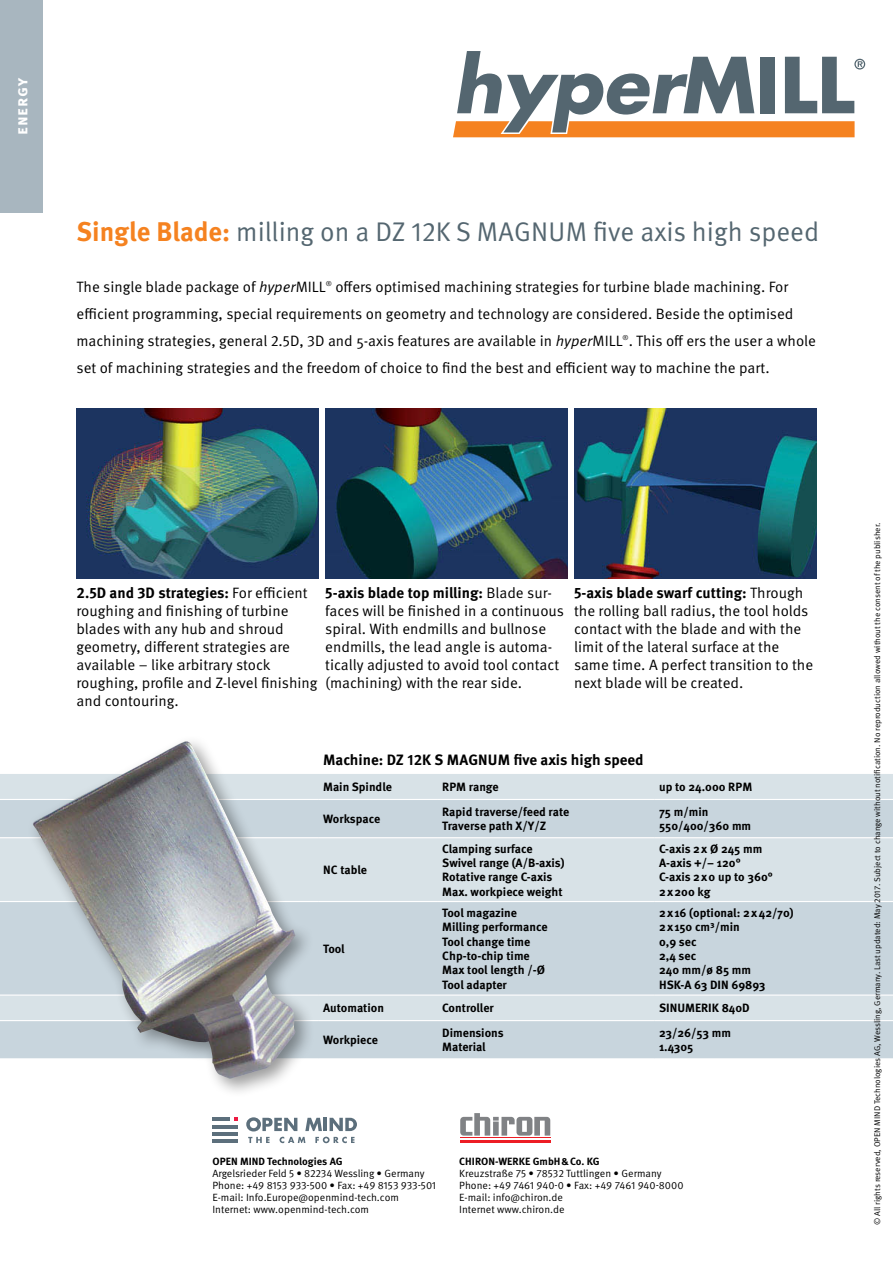
<style>
.page{position:relative;width:893px;height:1263px;background:#fff}
.page>*{position:absolute;margin:0;border:0;box-sizing:border-box;transform-origin:0 0}
.t1{font:27px "Meta Pro";color:#546670}
.t2{font:700 16.5px "Meta Pro";letter-spacing:.06em;color:#fff}
.t3{font:15px/18px "Meta Pro";color:#000}
.t4{font:700 15px "Meta Pro";color:#000}
.t5{font:700 12px/14.4px "Meta Pro";color:#000}
.t6{font:10.5px/12px "Meta Pro";color:#000}
.t7{font:700 10.5px "Meta Pro";color:#000}
.t8{font:8.25px "Meta Pro";color:#000}
.s1{font-weight:700;color:#f58220}
.s2{font-style:italic}
.s3{font-weight:700}
</style>
<div class="page">
<div style="left:0;top:0;width:43px;height:213px;background:#a8b6bf"></div>
<div style="left:0;top:774px;width:893px;height:25px;background:#d8e2e7"></div>
<svg style="left:0;top:800px;width:893px;height:258px;background:#cdd9e0"></svg>
<hr style="left:0;top:1020px;width:319px;height:1px;background:#fff">
<hr style="left:319px;top:1020px;width:119px;height:1px;background:#fff">
<hr style="left:438px;top:1020px;width:217px;height:1px;background:#fff">
<hr style="left:655px;top:1020px;width:225px;height:1px;background:#fff">
<svg style="left:880px;top:1020px;width:13px;height:1px"></svg>
<svg style="left:880px;top:1058px;width:13px;height:1px"></svg>
<hr style="left:0;top:901px;width:319px;height:1px;background:#fff">
<hr style="left:319px;top:901px;width:119px;height:1px;background:#fff">
<hr style="left:438px;top:901px;width:217px;height:1px;background:#fff">
<hr style="left:655px;top:901px;width:225px;height:1px;background:#fff">
<svg style="left:880px;top:901px;width:13px;height:1px"></svg>
<hr style="left:0;top:994px;width:319px;height:2px;background:#fff">
<hr style="left:319px;top:994px;width:119px;height:2px;background:#fff">
<hr style="left:438px;top:994px;width:217px;height:2px;background:#fff">
<hr style="left:655px;top:994px;width:225px;height:2px;background:#fff">
<svg style="left:880px;top:994px;width:13px;height:2px"></svg>
<hr style="left:0;top:837px;width:319px;height:1px;background:#fff">
<hr style="left:319px;top:837px;width:119px;height:1px;background:#fff">
<hr style="left:438px;top:837px;width:217px;height:1px;background:#fff">
<hr style="left:655px;top:837px;width:225px;height:1px;background:#fff">
<svg style="left:880px;top:837px;width:13px;height:1px"></svg>
<div style="left:26px;top:734px;width:289px;height:365px;background:#000;opacity:.4"></div>
<img style="left:31px;top:741px;width:265px;height:338px">
<img style="left:574px;top:408px;width:242px;height:170px">
<img style="left:325px;top:408px;width:243px;height:170px">
<img style="left:77px;top:408px;width:242px;height:170px">
<svg style="left:453px;top:51px;width:412px;height:86px"></svg>
<svg style="left:246px;top:1117px;width:51px;height:14px"></svg>
<svg style="left:305px;top:1118px;width:52px;height:13px"></svg>
<hr style="left:212px;top:1125px;width:26px;height:3px;background:#5c6f7c">
<hr style="left:212px;top:1132px;width:26px;height:3px;background:#5c6f7c">
<svg style="left:234px;top:1117px;width:4px;height:4px"></svg>
<hr style="left:212px;top:1117px;width:18px;height:4px;background:#5c6f7c">
<hr style="left:212px;top:1139px;width:26px;height:4px;background:#5c6f7c">
<svg style="left:248px;top:1137px;width:22px;height:6px"></svg>
<svg style="left:280px;top:1137px;width:25px;height:6px"></svg>
<svg style="left:315px;top:1137px;width:39px;height:6px"></svg>
<hr style="left:460px;top:1137px;width:90px;height:1px;background:#ed1d24">
<hr style="left:460px;top:1140px;width:90px;height:3px;background:#ed1d24">
<svg style="left:460px;top:1113px;width:90px;height:22px"></svg>
<p class="t2" style="left:11px;top:135px;width:59px;rotate:-90deg">energy</p>
<h1 class="t1" style="left:77px;top:216px;width:744px"><span class="s1">Single Blade:</span> milling on a DZ 12K S Magnum five axis high speed</h1>
<p class="t3" style="left:77px;top:273px;width:741px;line-height:27px">The single blade package of <span class="s2">hyper</span>MILL<sup>®</sup> offers optimised machining strategies for turbine blade machining. For efficient programming, special requirements on geometry and technology are considered. Beside the optimised machining strategies, general 2.5D, 3D and 5-axis features are available in <span class="s2">hyper</span>MILL<sup>®</sup>. This off ers the user a whole set of machining strategies and the freedom of choice to find the best and efficient way to machine the part.</p>
<p class="t3" style="left:77px;top:584px;width:243px"><span class="s3">2.5D and 3D strategies:</span> For efficient roughing and finishing of turbine blades with any hub and shroud geometry, different strategies are available – like arbitrary stock roughing, profile and Z-level finishing and contouring.</p>
<p class="t3" style="left:325px;top:584px;width:240px"><span class="s3">5-axis blade top milling:</span> Blade sur&shy;faces will be finished in a continuous spiral. With endmills and bullnose endmills, the lead angle is automa&shy;tically adjusted to avoid tool contact (machining) with the rear side.</p>
<p class="t3" style="left:574px;top:584px;width:241px"><span class="s3">5-axis blade swarf cutting:</span> Through the rolling ball radius, the tool holds contact with the blade and with the limit of the lateral surface at the same time. A perfect transition to the next blade will be created.</p>
<p class="t4" style="left:323px;top:750px;width:322px">Machine: DZ 12K S Magnum five axis high speed</p>
<p class="t5" style="left:323px;top:780px;width:70px">Main Spindle</p>
<p class="t5" style="left:442px;top:780px;width:58px">RPM range</p>
<p class="t5" style="left:659px;top:780px;width:95px">up to 24.000 RPM</p>
<p class="t5" style="left:323px;top:812px;width:59px">Workspace</p>
<p class="t5" style="left:442px;top:805px;width:128px">Rapid traverse/feed rate<br>Traverse path X/Y/Z</p>
<p class="t5" style="left:659px;top:805px;width:94px">75 m/min<br>550/400/360 mm</p>
<p class="t5" style="left:323px;top:863px;width:45px">NC table</p>
<p class="t5" style="left:442px;top:841px;width:124px">Clamping surface<br>Swivel range (A/B-axis)<br>Rotative range C-axis<br>Max. workpiece weight</p>
<p class="t5" style="left:659px;top:841px;width:115px">C-axis 2x Ø 245 mm<br>A-axis +/– 120°<br>C-axis 2x0 up to 360°<br>2x200 kg</p>
<p class="t5" style="left:323px;top:941px;width:23px">Tool</p>
<p class="t5" style="left:442px;top:905px;width:107px">Tool magazine<br>Milling performance<br>Tool change time<br>Chp-to-chip time<br>Max tool length /-Ø<br>Tool adapter</p>
<p class="t5" style="left:659px;top:905px;width:136px">2x16 (optional: 2 x 42/70)<br>2x150 cm³/min<br>0,9 sec<br>2,4 sec<br>240 mm/ø 85 mm<br>HSK-A 63 DIN 69893</p>
<p class="t5" style="left:323px;top:1001px;width:62px">Automation</p>
<p class="t5" style="left:442px;top:1001px;width:53px">Controller</p>
<p class="t5" style="left:659px;top:1001px;width:92px">SINUMERIK 840D</p>
<p class="t5" style="left:323px;top:1033px;width:56px">Workpiece</p>
<p class="t5" style="left:442px;top:1026px;width:63px">Dimensions<br>Material</p>
<p class="t5" style="left:659px;top:1026px;width:74px">23/26/53 mm<br>1.4305</p>
<p class="t7" style="left:212px;top:1154px;width:125px">OPEN MIND Technologies AG</p>
<p class="t6" style="left:212px;top:1167px;width:225px">Argelsrieder Feld 5 • 82234 Wessling • Germany Phone: +49 8153 933-500 • Fax: +49 8153 933-501<br>E-mail: Info.Europe@openmind-tech.com Internet: www.openmind-tech.com</p>
<p class="t7" style="left:459px;top:1154px;width:141px">CHIRON-WERKE GmbH&amp;Co. KG</p>
<p class="t6" style="left:459px;top:1167px;width:226px">Kreuzstraße 75 • 78532 Tuttlingen • Germany Phone: +49 7461 940-0 • Fax: +49 7461 940-8000<br>E-mail: info@chiron.de<br>Internet www.chiron.de</p>
<p class="t8" style="left:872px;top:1225px;width:704px;rotate:-90deg">© All rights reserved, OPEN MIN D Technologies AG, Wessling, Germany. Last updated: May 2017. Subject to change without notification. N o reproduction allowed without the consent of the publisher.</p>
</div>
